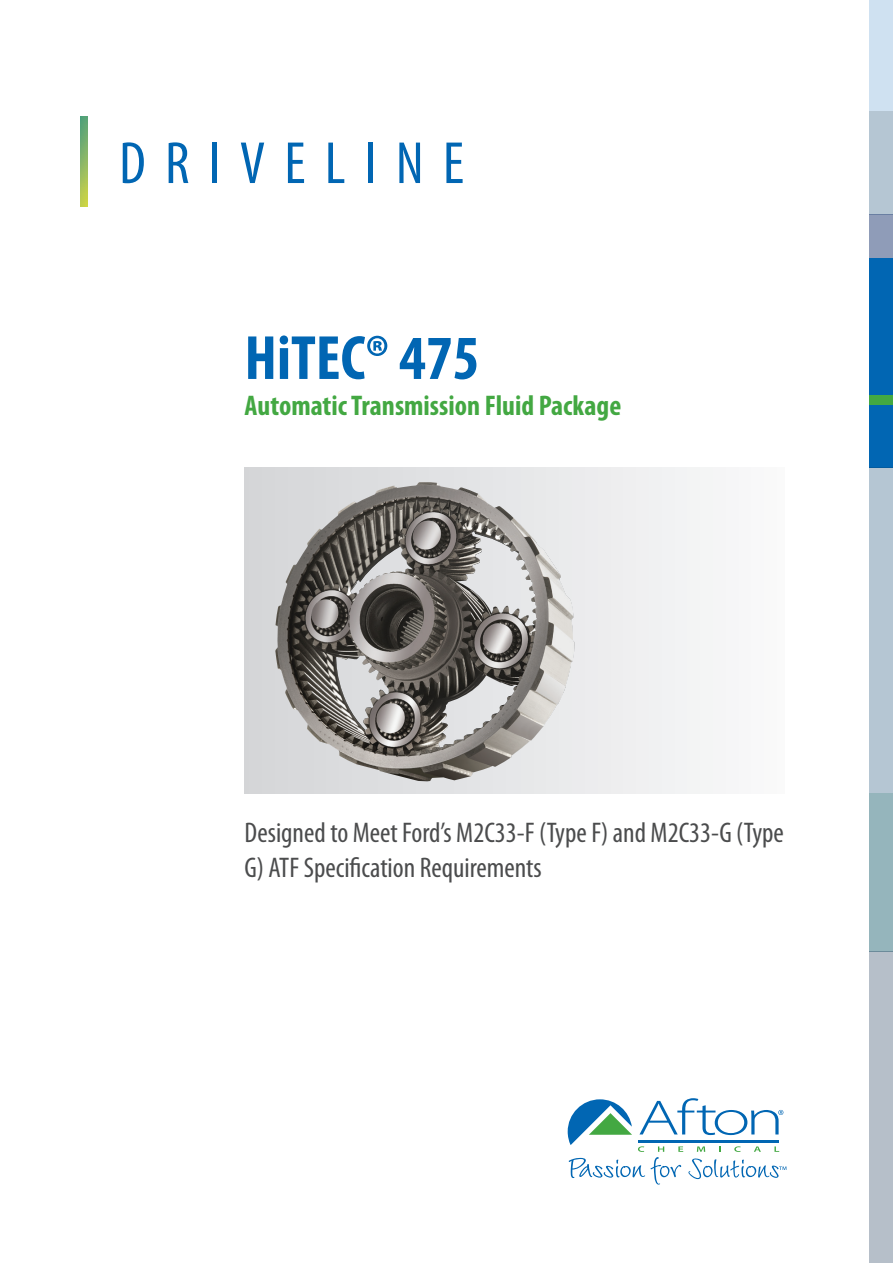
<style>
.page{position:relative;width:893px;height:1263px;background:#fff}
.page>*{position:absolute;margin:0;border:0;box-sizing:border-box;transform-origin:0 0}
.t1{font:700 condensed 63px "Myriad Pro";color:#0166b3}
.t2{font:condensed 60px "Myriad Pro";letter-spacing:.32em;color:#0166b3}
.t3{font:condensed 28.5px/34.5px "Myriad Pro";color:#4b4c4d}
.t4{font:700 condensed 28.5px "Myriad Pro";color:#43a842}
</style>
<div class="page">
<svg style="left:568px;top:1098px;width:218px;height:86px"></svg>
<div style="left:870px;top:0;width:23px;height:111px;background:#cfe1f1"></div>
<div style="left:870px;top:111px;width:23px;height:103px;background:#b5c6d3"></div>
<div style="left:870px;top:214px;width:23px;height:44px;background:#8f9cb8"></div>
<div style="left:870px;top:258px;width:23px;height:210px;background:#0166b3"></div>
<div style="left:870px;top:395px;width:23px;height:10px;background:#43a842"></div>
<div style="left:870px;top:468px;width:23px;height:325px;background:#b5c6d3"></div>
<div style="left:870px;top:793px;width:23px;height:158px;background:#95b5bc"></div>
<div style="left:870px;top:951px;width:23px;height:312px;background:#b6bfc9"></div>
<img style="left:81px;top:117px;width:6px;height:89px">
<div style="left:244px;top:468px;width:540px;height:325px;background:linear-gradient(to right,#d4d5d7,#f9fafa)"></div>
<img style="left:275px;top:482px;width:300px;height:300px">
<p class="t2" style="left:119px;top:127px;width:347px">DRIVELINE</p>
<p class="t1" style="left:244px;top:319px;width:237px">HiTEC® 475</p>
<p class="t4" style="left:244px;top:388px;width:378px">Automatic Transmission Fluid Package</p>
<p class="t3" style="left:244px;top:815px;width:541px">Designed to Meet Ford’s M2C33-F (Type F) and M2C33-G (Type<br>G) ATF Specification Requirements</p>
</div>
